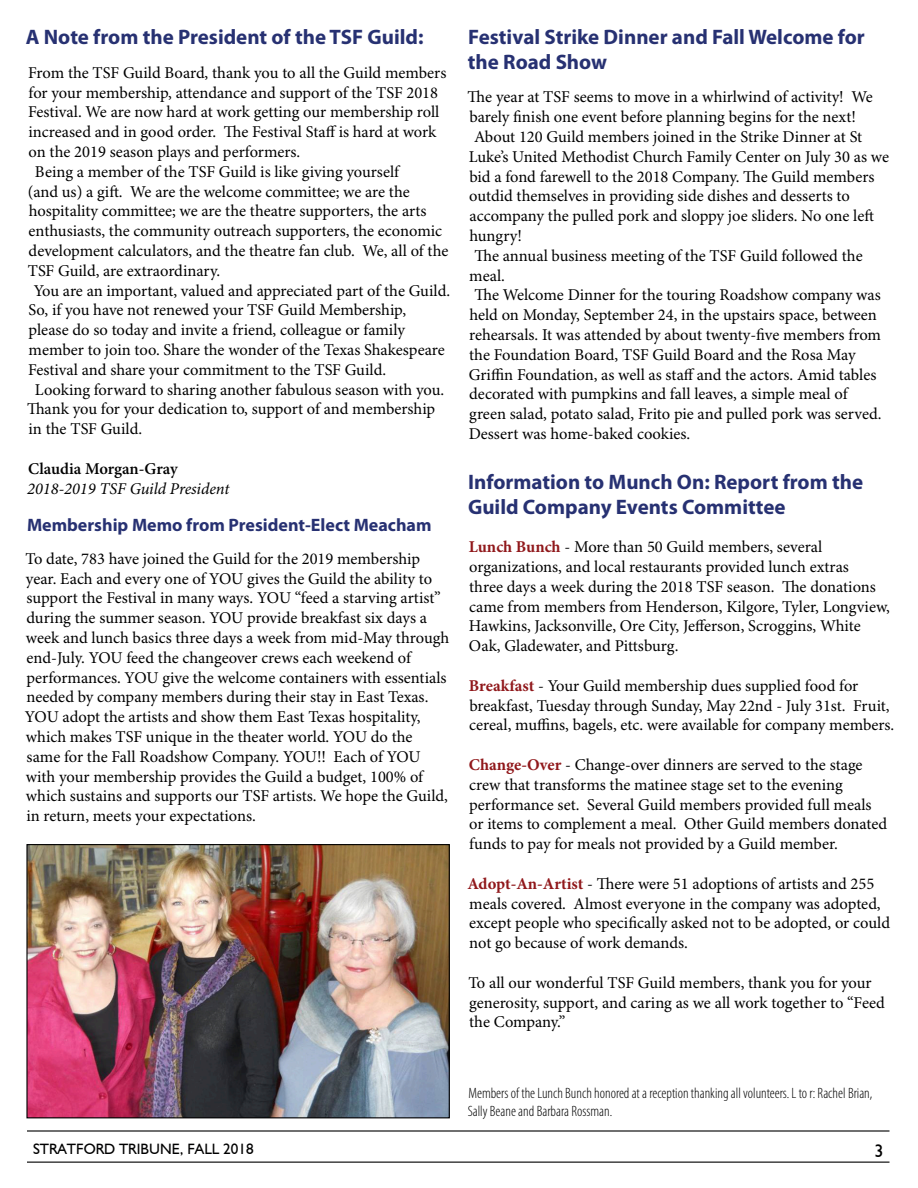
<style>
.page{position:relative;width:918px;height:1188px;background:#fff}
.page>*{position:absolute;margin:0;border:0;box-sizing:border-box;transform-origin:0 0}
.t1{font:700 21px/25.2px "Myriad Pro";color:#273172}
.t2{font:700 18px "Myriad Pro";color:#273172}
.t3{font:18px "Humanist 521 BT";color:#000001}
.t4{font:16.5px/19.8px "Minion Pro";letter-spacing:-.005em;color:#000001}
.t5{font:italic 16.5px "Minion Pro";letter-spacing:-.005em;color:#000001}
.t6{font:600 16.5px "Minion Pro";color:#000001}
.t7{font:300 condensed 15px/18px "Myriad Pro";color:#000001}
.t8{font:15px "Humanist 521 BT";color:#000001}
.s1{font-weight:700;color:#90181b}
</style>
<div class="page">
<hr style="left:27px;top:1162px;width:863px;height:1px;background:#000001">
<hr style="left:27px;top:1130px;width:863px;height:2px;background:#000001">
<img style="left:28px;top:846px;width:420px;height:270px">
<div style="left:26px;top:844px;width:424px;height:274px;border:1px solid #000001"></div>
<p class="t1" style="left:26px;top:24px;width:399px">A Note from the President of the TSF Guild:</p>
<p class="t1" style="left:468px;top:24px;width:398px">Festival Strike Dinner and Fall Welcome for the Road Show</p>
<p class="t4" style="left:28px;top:63px;width:420px">From the TSF Guild Board, thank you to all the Guild members for your membership, attendance and support of the TSF 2018<br>Festival. We are now hard at work getting our membership roll increased and in good order. The Festival Staff is hard at work on the 2019 season plays and performers.</p>
<p class="t4" style="left:28px;top:162px;width:422px;text-indent:7px">Being a member of the TSF Guild is like giving yourself<br>(and us) a gift. We are the welcome committee; we are the hospitality committee; we are the theatre supporters, the arts enthusiasts, the community outreach supporters, the economic development calculators, and the theatre fan club. We, all of the TSF Guild, are extraordinary.</p>
<p class="t4" style="left:28px;top:281px;width:423px;text-indent:6px">You are an important, valued and appreciated part of the Guild.<br>So, if you have not renewed your TSF Guild Membership, please do so today and invite a friend, colleague or family member to join too. Share the wonder of the Texas Shakespeare Festival and share your commitment to the TSF Guild.</p>
<p class="t4" style="left:27px;top:380px;width:419px;text-indent:8px">Looking forward to sharing another fabulous season with you.<br>Thank you for your dedication to, support of and membership in the TSF Guild.</p>
<p class="t6" style="left:28px;top:459px;width:151px">Claudia Morgan-Gray</p>
<p class="t5" style="left:27px;top:479px;width:204px">2018-2019 TSF Guild President</p>
<p class="t4" style="left:468px;top:88px;width:407px">The year at TSF seems to move in a whirlwind of activity! We barely finish one event before planning begins for the next!</p>
<p class="t4" style="left:469px;top:128px;width:422px;text-indent:5px">About 120 Guild members joined in the Strike Dinner at St Luke’s United Methodist Church Family Center on July 30 as we bid a fond farewell to the 2018 Company. The Guild members outdid themselves in providing side dishes and desserts to accompany the pulled pork and sloppy joe sliders. No one left hungry!</p>
<p class="t4" style="left:469px;top:246px;width:395px;text-indent:5px">The annual business meeting of the TSF Guild followed the meal.</p>
<p class="t4" style="left:469px;top:286px;width:414px;text-indent:6px">The Welcome Dinner for the touring Roadshow company was held on Monday, September 24, in the upstairs space, between rehearsals. It was attended by about twenty-five members from the Foundation Board, TSF Guild Board and the Rosa May Griffin Foundation, as well as staff and the actors. Amid tables decorated with pumpkins and fall leaves, a simple meal of green salad, potato salad, Frito pie and pulled pork was served.<br>Dessert was home-baked cookies.</p>
<p class="t1" style="left:468px;top:470px;width:397px">Information to Munch On: Report from the<br>Guild Company Events Committee</p>
<p class="t2" style="left:27px;top:515px;width:406px">Membership Memo from President-Elect Meacham</p>
<p class="t4" style="left:25px;top:549px;width:426px">To date, 783 have joined the Guild for the 2019 membership year. Each and every one of YOU gives the Guild the ability to support the Festival in many ways. YOU “feed a starving artist” during the summer season. YOU provide breakfast six days a week and lunch basics three days a week from mid-May through end-July. YOU feed the changeover crews each weekend of performances. YOU give the welcome containers with essentials needed by company members during their stay in East Texas.<br>YOU adopt the artists and show them East Texas hospitality, which makes TSF unique in the theater world. YOU do the same for the Fall Roadshow Company. YOU!! Each of YOU with your membership provides the Guild a budget, 100% of which sustains and supports our TSF artists. We hope the Guild, in return, meets your expectations.</p>
<p class="t4" style="left:469px;top:538px;width:423px"><span class="s1">Lunch Bunch</span> - More than 50 Guild members, several organizations, and local restaurants provided lunch extras<br>three days a week during the 2018 TSF season. The donations came from members from Henderson, Kilgore, Tyler, Longview, Hawkins, Jacksonville, Ore City, Jefferson, Scroggins, White Oak, Gladewater, and Pittsburg.</p>
<p class="t4" style="left:469px;top:676px;width:427px"><span class="s1">Breakfast</span> - Your Guild membership dues supplied food for breakfast, Tuesday through Sunday, May 22nd - July 31st. Fruit, cereal, muffins, bagels, etc. were available for company members.</p>
<p class="t4" style="left:469px;top:755px;width:420px"><span class="s1">Change-Over</span> - Change-over dinners are served to the stage crew that transforms the matinee stage set to the evening performance set. Several Guild members provided full meals or items to complement a meal. Other Guild members donated funds to pay for meals not provided by a Guild member.</p>
<p class="t4" style="left:467px;top:874px;width:424px"><span class="s1">Adopt-An-Artist</span> - There were 51 adoptions of artists and 255 meals covered. Almost everyone in the company was adopted, except people who specifically asked not to be adopted, or could not go because of work demands.</p>
<p class="t4" style="left:468px;top:973px;width:418px">To all our wonderful TSF Guild members, thank you for your generosity, support, and caring as we all work together to “Feed the Company.”</p>
<p class="t7" style="left:468px;top:1085px;width:406px">Members of the Lunch Bunch honored at a reception thanking all volunteers. L to r: Rachel Brian,<br>Sally Beane and Barbara Rossman.</p>
<p class="t8" style="left:33px;top:1140px;width:222px">STRATFORD TRIBUNE, FALL 2018</p>
<p class="t3" style="left:874px;top:1140px;width:11px">3</p>
</div>
